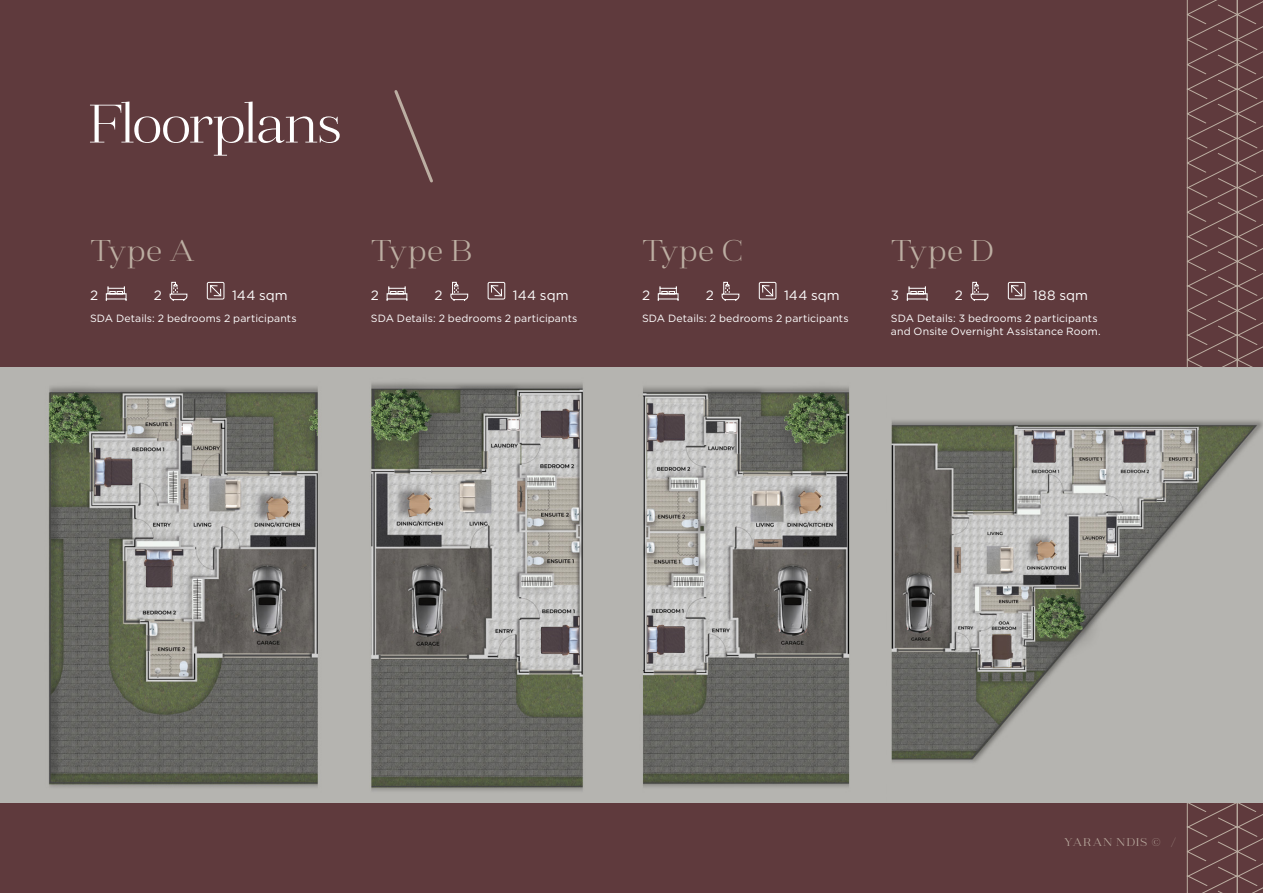
<style>
.page{position:relative;width:1263px;height:893px;background:#5f3a3d}
.page>*{position:absolute;margin:0;border:0;box-sizing:border-box;transform-origin:0 0}
.t1{font:300 54px "Fiorina Title";letter-spacing:-.07em;color:#fff}
.t2{font:300 30px "Fiorina Title";letter-spacing:-.01em;color:#bcaea2}
.t3{font:13.5px "Gotham";letter-spacing:.005em;color:#fff}
.t4{font:300 11.25px "Fiorina Title";letter-spacing:.085em;color:#bcaea2}
.t5{font:10.5px/13.5px "Gotham";letter-spacing:.01em;color:#fff}
</style>
<div class="page">
<svg style="left:1186px;top:0;width:77px;height:893px"></svg>
<svg style="left:394px;top:90px;width:39px;height:93px"></svg>
<img style="left:0;top:368px;width:336px;height:435px">
<img style="left:336px;top:368px;width:269px;height:435px">
<img style="left:605px;top:368px;width:282px;height:435px">
<img style="left:887px;top:368px;width:376px;height:435px">
<svg style="left:105px;top:286px;width:22px;height:15px"></svg>
<svg style="left:169px;top:281px;width:19px;height:20px"></svg>
<div style="left:207px;top:282px;width:17px;height:17px;border:1px solid #fff"></div>
<svg style="left:210px;top:285px;width:12px;height:12px"></svg>
<svg style="left:386px;top:286px;width:22px;height:15px"></svg>
<svg style="left:450px;top:281px;width:19px;height:20px"></svg>
<div style="left:488px;top:282px;width:17px;height:17px;border:1px solid #fff"></div>
<svg style="left:490px;top:285px;width:12px;height:12px"></svg>
<svg style="left:657px;top:286px;width:22px;height:15px"></svg>
<svg style="left:721px;top:281px;width:19px;height:20px"></svg>
<div style="left:759px;top:282px;width:17px;height:17px;border:1px solid #fff"></div>
<svg style="left:762px;top:285px;width:12px;height:12px"></svg>
<svg style="left:906px;top:286px;width:22px;height:15px"></svg>
<svg style="left:970px;top:281px;width:19px;height:20px"></svg>
<div style="left:1008px;top:282px;width:17px;height:17px;border:1px solid #fff"></div>
<svg style="left:1011px;top:285px;width:12px;height:12px"></svg>
<h1 class="t1" style="left:88px;top:90px;width:257px">Floorplans</h1>
<h2 class="t2" style="left:90px;top:231px;width:106px">Type A</h2>
<p class="t3" style="left:90px;top:286px;width:10px">2</p>
<p class="t3" style="left:154px;top:286px;width:10px">2</p>
<p class="t3" style="left:232px;top:286px;width:57px">144 sqm</p>
<p class="t5" style="left:90px;top:311px;width:208px">SDA Details: 2 bedrooms 2 participants</p>
<h2 class="t2" style="left:371px;top:231px;width:103px">Type B</h2>
<p class="t3" style="left:371px;top:286px;width:10px">2</p>
<p class="t3" style="left:435px;top:286px;width:10px">2</p>
<p class="t3" style="left:513px;top:286px;width:57px">144 sqm</p>
<p class="t5" style="left:371px;top:311px;width:208px">SDA Details: 2 bedrooms 2 participants</p>
<h2 class="t2" style="left:642px;top:231px;width:103px">Type C</h2>
<p class="t3" style="left:642px;top:286px;width:10px">2</p>
<p class="t3" style="left:706px;top:286px;width:10px">2</p>
<p class="t3" style="left:784px;top:286px;width:57px">144 sqm</p>
<p class="t5" style="left:642px;top:311px;width:208px">SDA Details: 2 bedrooms 2 participants</p>
<h2 class="t2" style="left:891px;top:231px;width:105px">Type D</h2>
<p class="t3" style="left:891px;top:286px;width:10px">3</p>
<p class="t3" style="left:955px;top:286px;width:10px">2</p>
<p class="t3" style="left:1033px;top:286px;width:56px">188 sqm</p>
<p class="t5" style="left:891px;top:311px;width:211px">SDA Details: 3 bedrooms 2 participants and Onsite Overnight Assistance Room.</p>
<p class="t4" style="left:1064px;top:834px;width:113px">YARAN NDIS © /</p>
</div>
